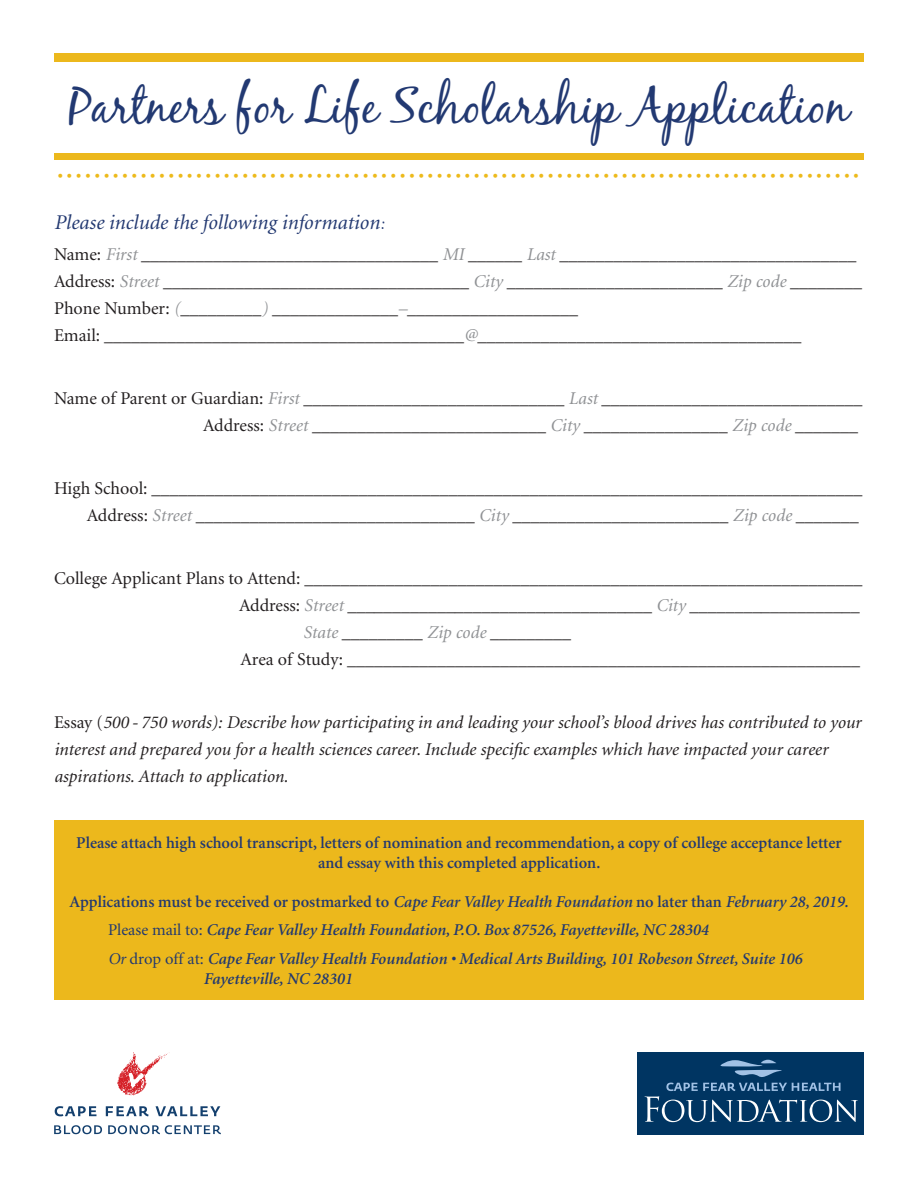
<style>
.page{position:relative;width:918px;height:1188px;background:#fff}
.page>*{position:absolute;margin:0;border:0;box-sizing:border-box;transform-origin:0 0}
.t1{font:49.5px "Black Jack";color:#223972}
.t2{font:italic 21px "Minion";color:#233971}
.t3{font:18px/27px "Minion";color:#231f20}
.t4{font:italic 18px/27px "Minion";color:#231f20}
.t5{font:600 16.5px "Minion";color:#233971}
.t6{font:italic 600 16.5px "Minion";color:#223970}
.t7{font:15px "Minion Pro";color:#edba1b}
.s1{font-family:"Black Jack";font-style:normal}
.s2{font-style:italic;color:#8f9194}
.s3{font-style:normal}
.s4{font-style:italic}
.s5{font-weight:400;font-style:normal}
.s6{font-weight:400}
</style>
<div class="page">
<div style="left:54px;top:53px;width:810px;height:9px;background:#ecb81c"></div>
<div style="left:54px;top:820px;width:810px;height:180px;background:#ecb81c"></div>
<div style="left:54px;top:153px;width:810px;height:7px;background:#ecb81c"></div>
<svg style="left:55px;top:1106px;width:41px;height:10px"></svg>
<svg style="left:106px;top:1106px;width:43px;height:10px"></svg>
<svg style="left:156px;top:1106px;width:64px;height:10px"></svg>
<svg style="left:54px;top:1125px;width:48px;height:9px"></svg>
<svg style="left:108px;top:1125px;width:113px;height:9px"></svg>
<svg style="left:117px;top:1052px;width:53px;height:44px"></svg>
<div style="left:638px;top:1052px;width:226px;height:82px;background:#003562"></div>
<svg style="left:720px;top:1060px;width:62px;height:17px"></svg>
<svg style="left:645px;top:1083px;width:213px;height:39px"></svg>
<p class="t1" style="left:69px;top:76px;width:781px">Partners for Life Scholarship Application</p>
<p class="t7" style="left:57px;top:164px;width:803px">• • • • • • • • • • • • • • • • • • • • • • • • • • • • • • • • • • • • • • • • • • • • • • • • • • • • • • • • • • • • • • • • • • • • • • • • • • • •• • • • • • • • • • •</p>
<p class="t2" style="left:54px;top:212px;width:333px">Please include the following information<span class="s1">:</span></p>
<p class="t3" style="left:54px;top:241px;width:804px">Name: <span class="s2">First</span> _________________________________ <span class="s2">MI</span> ______ <span class="s2">Last</span> _________________________________</p>
<p class="t3" style="left:54px;top:268px;width:810px">Address: <span class="s2">Street</span> __________________________________ <span class="s2">City</span> ________________________ <span class="s2">Zip code</span> ________</p>
<p class="t3" style="left:54px;top:295px;width:526px">Phone Number: <span class="s2">(</span>_________<span class="s2">)</span> ______________<span class="s2">–</span>___________________</p>
<p class="t3" style="left:54px;top:322px;width:749px">Email: ________________________________________<span class="s2">@</span>____________________________________</p>
<p class="t3" style="left:54px;top:385px;width:810px">Name of Parent or Guardian: <span class="s2">First</span> _____________________________ <span class="s2">Last</span> _____________________________</p>
<p class="t3" style="left:203px;top:412px;width:657px">Address: <span class="s2">Street</span> __________________________ <span class="s2">City</span> ________________ <span class="s2">Zip code</span> _______</p>
<p class="t3" style="left:54px;top:475px;width:810px">High School: _______________________________________________________________________________</p>
<p class="t3" style="left:87px;top:502px;width:774px">Address: <span class="s2">Street</span> _______________________________ <span class="s2">City</span> ________________________ <span class="s2">Zip code</span> _______</p>
<p class="t3" style="left:54px;top:565px;width:810px">College Applicant Plans to Attend: ______________________________________________________________</p>
<p class="t3" style="left:303px;top:592px;width:558px;text-indent:-64px">Address: <span class="s2">Street</span> __________________________________ <span class="s2">City</span> ___________________<br><span class="s2">State</span> _________ <span class="s2">Zip code</span> _________</p>
<p class="t3" style="left:240px;top:646px;width:621px">Area of Study: _________________________________________________________</p>
<p class="t4" style="left:54px;top:709px;width:809px"><span class="s3">Essay (</span>500 - 750 words): Describe how participating in and leading your school’s blood drives has contributed to your interest and prepared you for a health sciences career. Include specific examples which have impacted your career aspirations. Attach to application.</p>
<p class="t5" style="left:76px;top:834px;width:767px">Please attach high school transcript, letters of nomination and recommendation, a copy of college acceptance letter</p>
<p class="t5" style="left:318px;top:854px;width:284px">and essay with this completed application.</p>
<p class="t5" style="left:70px;top:893px;width:780px">Applications must be received or postmarked to <span class="s4">Cape Fear Valley Health Foundation</span> no later than <span class="s4">February 28, 2019.</span></p>
<p class="t6" style="left:108px;top:922px;width:602px"><span class="s5">Please mail to:</span> Cape Fear Valley Health Foundation, P.O. Box 87526, Fayetteville, NC 28304</p>
<p class="t6" style="left:108px;top:951px;width:696px"><span class="s6">Or</span> <span class="s5">drop off at:</span> Cape Fear Valley Health Foundation • Medical Arts Building, 101 Robeson Street, Suite 106</p>
<p class="t6" style="left:204px;top:970px;width:151px">Fayetteville, NC 28301</p>
</div>
